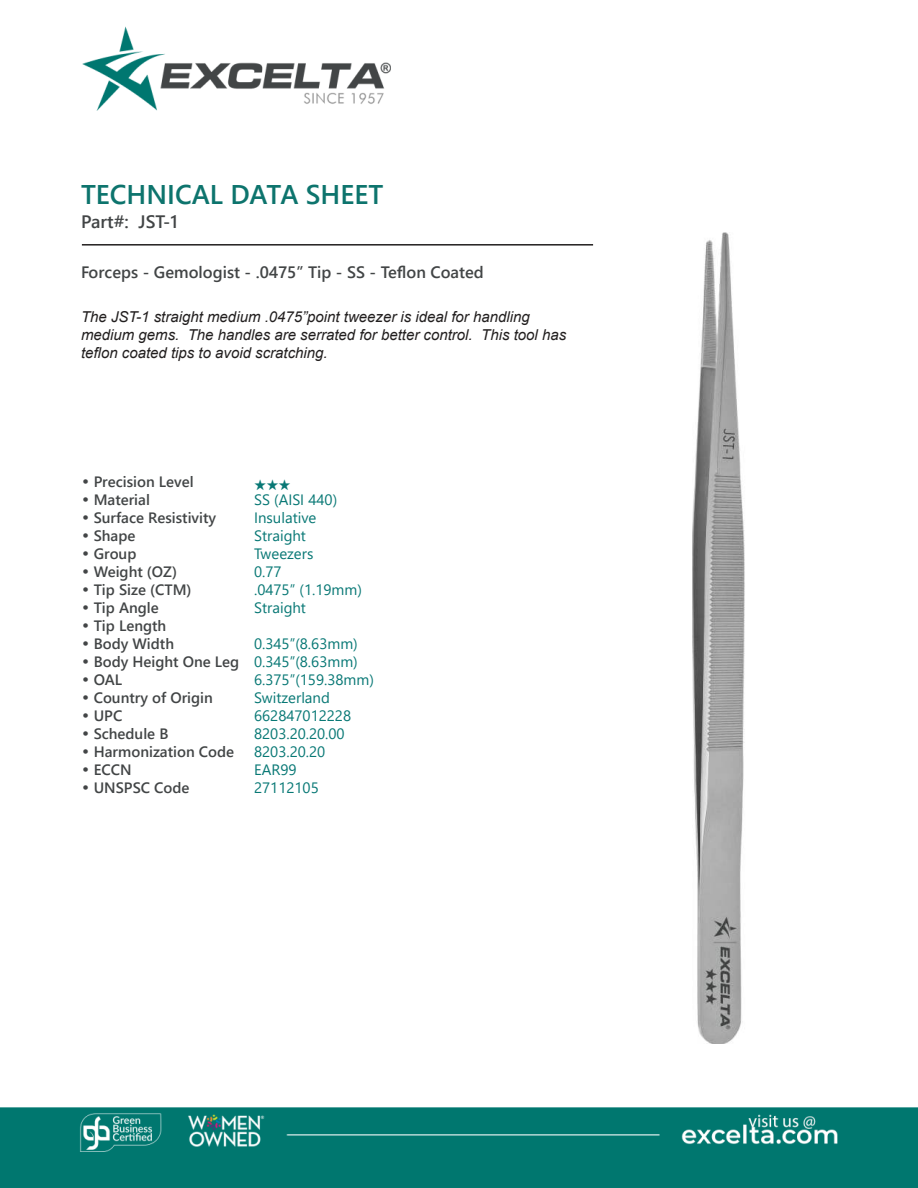
<style>
.page{position:relative;width:918px;height:1188px;background:#fff}
.page>*{position:absolute;margin:0;border:0;box-sizing:border-box;transform-origin:0 0}
.t1{font:700 27px "Yu Gothic UI";color:#0d746d}
.t2{font:700 18px "Yu Gothic UI";color:#424546}
.t3{font:700 16.5px "Yu Gothic UI";color:#424546}
.t4{font:700 15px "Yu Gothic UI";color:#424546}
.t5{font:15px "Yu Gothic UI";color:#087875}
.t6{font:italic 15px/18px "Arial";color:#221f1f}
.t7{font:15px "Zapf Ding Bats";color:#087875}
.s1{font-family:"Century Gothic";font-weight:400}
.s2{font-weight:400;color:#087875}
</style>
<div class="page">
<img style="left:0;top:26px;width:918px;height:1162px">
<img style="left:693px;top:232px;width:54px;height:812px">
<hr style="left:82px;top:244px;width:511px;height:2px;background:#221f1f">
<h1 class="t1" style="left:81px;top:183px;width:304px">TECHNICAL DATA SHEET</h1>
<p class="t2" style="left:81px;top:215px;width:98px">Part#: JST-1</p>
<p class="t3" style="left:81px;top:262px;width:404px">Forceps - Gemologist - .0475” Tip - SS - Te昀氀on Coated</p>
<p class="t6" style="left:81px;top:308px;width:487px">The JST-1 straight medium .0475”point tweezer is ideal for handling medium gems. The handles are serrated for better control. This tool has te昀氀on coated tips to avoid scratching.</p>
<p class="t4" style="left:81px;top:475px;width:114px"><span class="s1">•</span> Precision Level</p>
<p class="t7" style="left:254px;top:476px;width:38px">★★★</p>
<p class="t4" style="left:81px;top:493px;width:70px"><span class="s1">•</span> Material</p>
<p class="t5" style="left:254px;top:494px;width:85px">SS (AISI 440)</p>
<p class="t4" style="left:81px;top:511px;width:137px"><span class="s1">•</span> Surface Resistivity</p>
<p class="t5" style="left:254px;top:512px;width:64px">Insulative</p>
<p class="t4" style="left:81px;top:529px;width:56px"><span class="s1">•</span> Shape</p>
<p class="t5" style="left:254px;top:530px;width:53px">Straight</p>
<p class="t4" style="left:81px;top:547px;width:57px"><span class="s1">•</span> Group</p>
<p class="t5" style="left:254px;top:548px;width:61px">Tweezers</p>
<p class="t4" style="left:81px;top:565px;width:98px"><span class="s1">•</span> Weight (OZ)</p>
<p class="t5" style="left:254px;top:566px;width:29px">0.77</p>
<p class="t4" style="left:81px;top:583px;width:112px"><span class="s1">•</span> Tip Size (CTM)</p>
<p class="t5" style="left:254px;top:584px;width:109px">.0475” (1.19mm)</p>
<p class="t4" style="left:81px;top:601px;width:79px"><span class="s1">•</span> Tip Angle</p>
<p class="t5" style="left:254px;top:602px;width:53px">Straight</p>
<p class="t4" style="left:81px;top:619px;width:87px"><span class="s1">•</span> Tip Length</p>
<p class="t4" style="left:81px;top:637px;width:95px"><span class="s1">•</span> Body Width</p>
<p class="t5" style="left:254px;top:638px;width:105px">0.345”(8.63mm)</p>
<p class="t4" style="left:81px;top:655px;width:278px"><span class="s1">•</span> Body Height One Leg <span class="s2">0.345”(8.63mm)</span></p>
<p class="t4" style="left:81px;top:673px;width:43px"><span class="s1">•</span> OAL</p>
<p class="t5" style="left:254px;top:674px;width:121px">6.375”(159.38mm)</p>
<p class="t4" style="left:81px;top:691px;width:133px"><span class="s1">•</span> Country of Origin</p>
<p class="t5" style="left:254px;top:692px;width:77px">Switzerland</p>
<p class="t4" style="left:81px;top:709px;width:43px"><span class="s1">•</span> UPC</p>
<p class="t5" style="left:254px;top:710px;width:99px">662847012228</p>
<p class="t4" style="left:81px;top:727px;width:89px"><span class="s1">•</span> Schedule B</p>
<p class="t5" style="left:254px;top:728px;width:92px">8203.20.20.00</p>
<p class="t4" style="left:81px;top:745px;width:155px"><span class="s1">•</span> Harmonization Code</p>
<p class="t5" style="left:254px;top:746px;width:73px">8203.20.20</p>
<p class="t4" style="left:81px;top:763px;width:52px"><span class="s1">•</span> ECCN</p>
<p class="t5" style="left:254px;top:764px;width:44px">EAR99</p>
<p class="t4" style="left:81px;top:781px;width:110px"><span class="s1">•</span> UNSPSC Code</p>
<p class="t5" style="left:254px;top:782px;width:66px">27112105</p>
</div>
